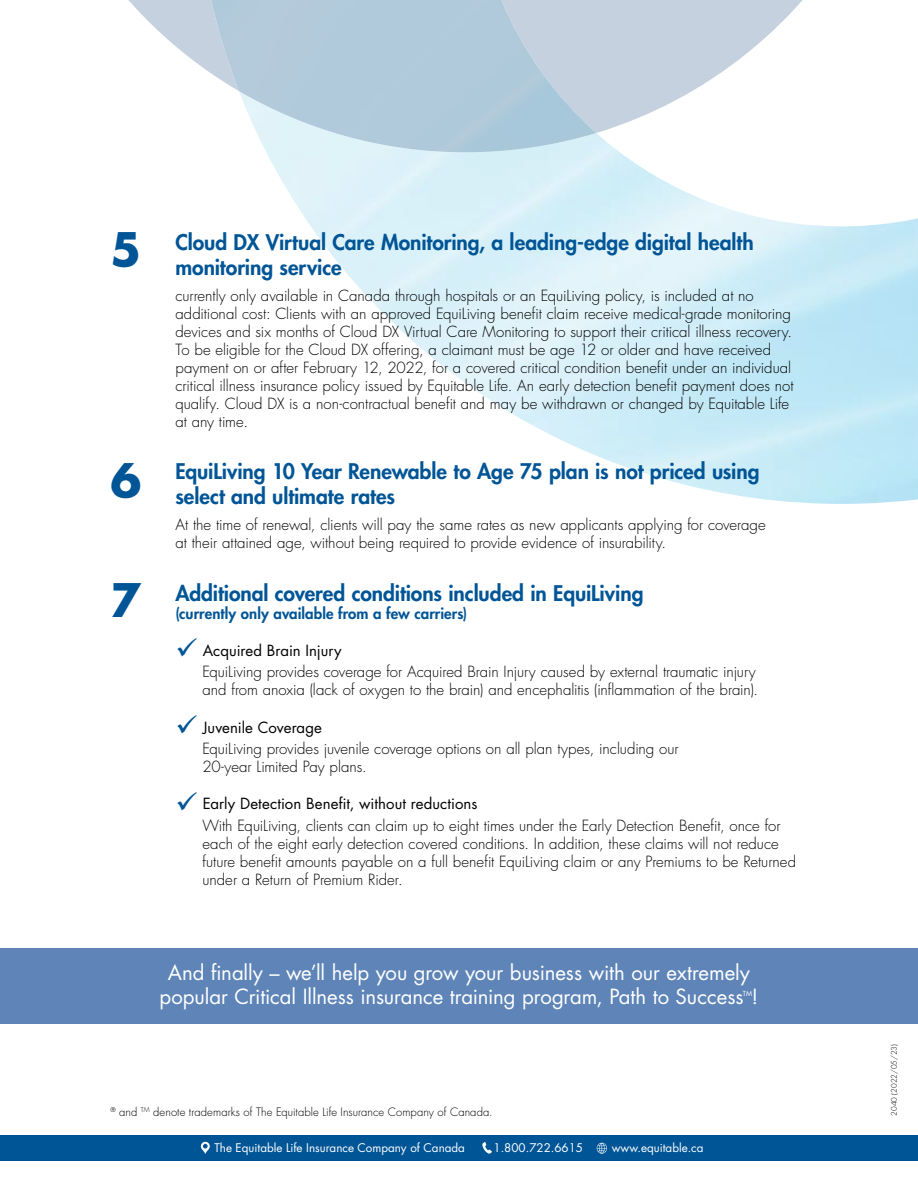
<style>
.page{position:relative;width:918px;height:1188px;background:#fff}
.page>*{position:absolute;margin:0;border:0;box-sizing:border-box;transform-origin:0 0}
.t1{font:700 45px "Futura Std";color:#005596}
.t2{font:800 21px/25.2px "Futura Std";color:#005596}
.t3{font:20.4px/24.5px "Futura Std";letter-spacing:-.005em;color:#fff;text-align:center}
.t4{font:300 15px/18px "Futura Std";letter-spacing:-.005em;color:#000}
.t5{font:800 15px "Futura Std";letter-spacing:.005em;color:#005596}
.t6{font:11.7px "Futura Std";color:#fff}
.t7{font:300 11.25px "Futura Std";letter-spacing:.005em;color:#000}
.t8{font:300 7.5px "Futura Std";color:#000}
.t9{font:6.75px "Futura Std";color:#fff}
.s1{color:#005596}
.s2{font-weight:400}
</style>
<div class="page">
<div style="left:0;top:948px;width:918px;height:76px;background:#5e84b8"></div>
<svg style="left:128px;top:0;width:675px;height:133px;fill:#c6d1df"></svg>
<img style="left:211px;top:0;width:385px;height:152px">
<div style="left:0;top:1135px;width:918px;height:26px;background:#005596"></div>
<svg style="left:482px;top:1142px;width:10px;height:12px"></svg>
<svg style="left:200px;top:1142px;width:10px;height:12px"></svg>
<svg style="left:597px;top:1143px;width:10px;height:11px"></svg>
<h1 class="t1" style="left:111px;top:220px;width:32px">5</h1>
<h1 class="t1" style="left:111px;top:450px;width:32px">6</h1>
<h1 class="t1" style="left:111px;top:570px;width:32px">7</h1>
<h2 class="t2" style="left:175px;top:229px;width:580px">Cloud DX Virtual Care Monitoring, a leading-edge digital health monitoring service</h2>
<p class="t4" style="left:175px;top:287px;width:620px">currently only available in Canada through hospitals or an EquiLiving policy, is included at no additional cost: Clients with an approved EquiLiving benefit claim receive medical-grade monitoring devices and six months of Cloud DX Virtual Care Monitoring to support their critical illness recovery.<br>To be eligible for the Cloud DX offering, a claimant must be age 12 or older and have received payment on or after February 12, 2022, for a covered critical condition benefit under an individual critical illness insurance policy issued by Equitable Life. An early detection benefit payment does not qualify. Cloud DX is a non-contractual benefit and may be withdrawn or changed by Equitable Life at any time.</p>
<h2 class="t2" style="left:175px;top:459px;width:586px">EquiLiving 10 Year Renewable to Age 75 plan is not priced using select and ultimate rates</h2>
<p class="t4" style="left:175px;top:516px;width:592px">At the time of renewal, clients will pay the same rates as new applicants applying for coverage at their attained age, without being required to provide evidence of insurability.</p>
<h2 class="t2" style="left:175px;top:580px;width:470px">Additional covered conditions included in EquiLiving</h2>
<p class="t5" style="left:175px;top:604px;width:293px">(currently only available from a few carriers)</p>
<p class="t4" style="left:202px;top:640px;width:555px;line-height:21.3px;text-indent:-27px"><span class="s1">✓</span> <span class="s2">Acquired Brain Injury<br></span>EquiLiving provides coverage for Acquired Brain Injury caused by external traumatic injury</p>
<p class="t4" style="left:202px;top:681px;width:557px">and from anoxia (lack of oxygen to the brain) and encephalitis (inflammation of the brain).</p>
<p class="t4" style="left:202px;top:717px;width:478px;line-height:21.3px;text-indent:-27px"><span class="s1">✓</span> <span class="s2">Juvenile Coverage<br></span>EquiLiving provides juvenile coverage options on all plan types, including our</p>
<p class="t4" style="left:202px;top:758px;width:166px">20-year Limited Pay plans.</p>
<p class="t4" style="left:202px;top:794px;width:580px;line-height:21.3px;text-indent:-27px"><span class="s1">✓</span> <span class="s2">Early Detection Benefit, without reductions<br></span>With EquiLiving, clients can claim up to eight times under the Early Detection Benefit, once for</p>
<p class="t4" style="left:202px;top:835px;width:595px">each of the eight early detection covered conditions. In addition, these claims will not reduce future benefit amounts payable on a full benefit EquiLiving claim or any Premiums to be Returned under a Return of Premium Rider.</p>
<h3 class="t3" style="left:160px;top:960px;width:601px">And finally – we’ll help you grow your business with our extremely popular Critical Illness insurance training program, Path to Success !</h3>
<p class="t9" style="left:743px;top:989px;width:11px">TM</p>
<p class="t7" style="left:111px;top:1105px;width:384px"><sup>®</sup> and <sup>TM</sup> denote trademarks of The Equitable Life Insurance Company of Canada.</p>
<p class="t6" style="left:214px;top:1141px;width:252px">The Equitable Life Insurance Company of Canada</p>
<p class="t6" style="left:494px;top:1141px;width:91px">1.800.722.6615</p>
<p class="t6" style="left:612px;top:1141px;width:93px">www.equitable.ca</p>
<p class="t8" style="left:890px;top:1116px;width:73px;rotate:-90deg">2040 (2022/05/23)</p>
</div>
